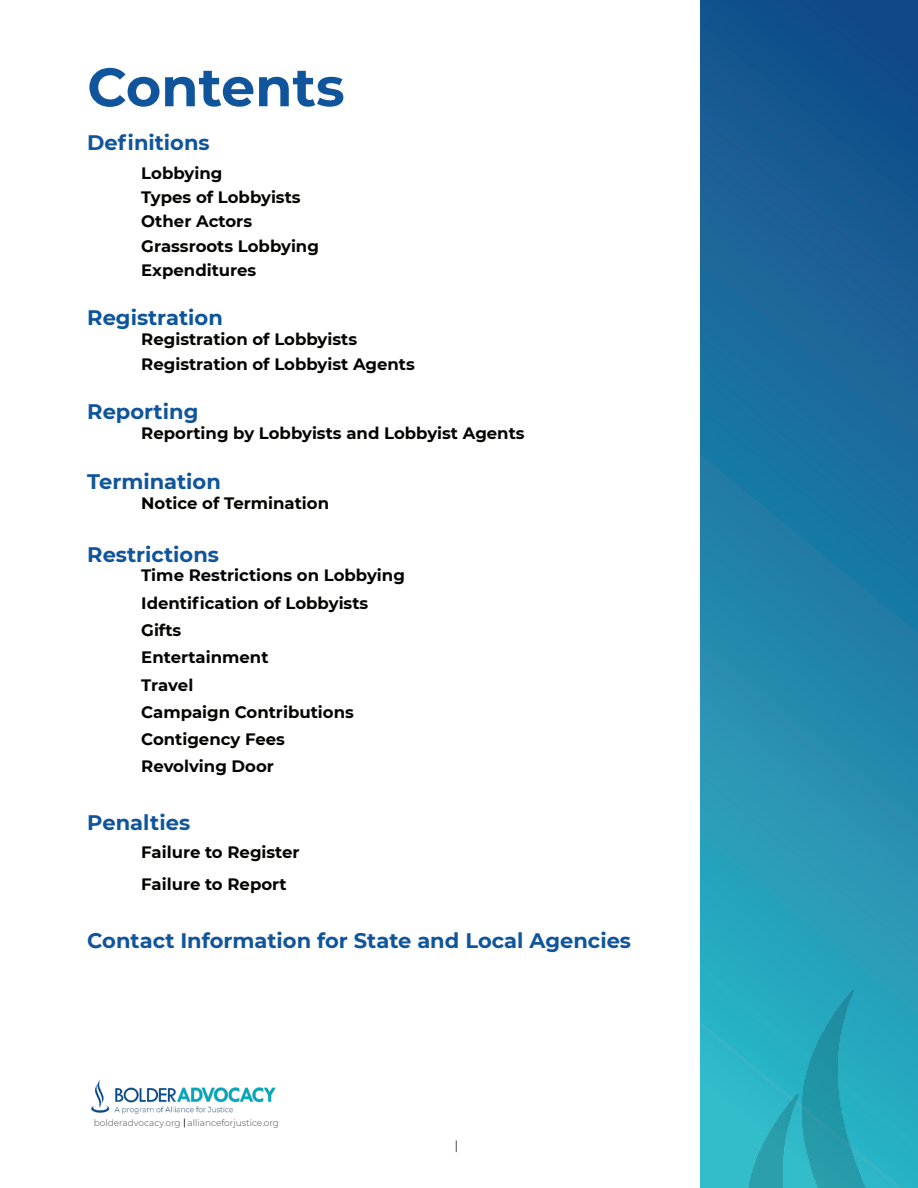
<style>
.page{position:relative;width:918px;height:1188px;background:#fff}
.page>*{position:absolute;margin:0;border:0;box-sizing:border-box;transform-origin:0 0}
.t1{font:700 54px "Montserrat";color:#10559b}
.Heading_1{font:700 21px "Montserrat";color:#10559b}
.Heading_1-2{font:700 21px "Montserrat";color:#0d559b}
.Heading_1-3{font:700 16.5px "Montserrat";color:#040503}
.t2{font:300 9px "Montserrat";color:#494a4a}
</style>
<div class="page">
<svg style="left:456px;top:1140px;width:1px;height:12px"></svg>
<svg style="left:701px;top:0;width:217px;height:989px"></svg>
<img style="left:700px;top:989px;width:218px;height:199px">
<img style="left:92px;top:1080px;width:184px;height:34px">
<p class="t1" style="left:87px;top:48px;width:259px">Contents</p>
<p class="Heading_1" style="left:87px;top:127px;width:124px">Definitions</p>
<p class="Heading_1-3" style="left:141px;top:161px;width:83px">Lobbying</p>
<p class="Heading_1-3" style="left:141px;top:185px;width:161px">Types of Lobbyists</p>
<p class="Heading_1-3" style="left:141px;top:210px;width:112px">Other Actors</p>
<p class="Heading_1-3" style="left:141px;top:234px;width:179px">Grassroots Lobbying</p>
<p class="Heading_1-3" style="left:141px;top:258px;width:117px">Expenditures</p>
<p class="Heading_1-2" style="left:87px;top:303px;width:137px">Registration</p>
<p class="Heading_1-3" style="left:141px;top:327px;width:217px">Registration of Lobbyists</p>
<p class="Heading_1-3" style="left:141px;top:352px;width:275px">Registration of Lobbyist Agents</p>
<p class="Heading_1" style="left:87px;top:396px;width:113px">Reporting</p>
<p class="Heading_1-3" style="left:141px;top:421px;width:385px">Reporting by Lobbyists and Lobbyist Agents</p>
<p class="Heading_1" style="left:87px;top:467px;width:135px">Termination</p>
<p class="Heading_1-3" style="left:141px;top:491px;width:189px">Notice of Termination</p>
<p class="Heading_1" style="left:87px;top:539px;width:133px">Restrictions</p>
<p class="Heading_1-3" style="left:141px;top:564px;width:265px">Time Restrictions on Lobbying</p>
<p class="Heading_1-3" style="left:141px;top:591px;width:229px">Identification of Lobbyists</p>
<p class="Heading_1-3" style="left:141px;top:618px;width:42px">Gifts</p>
<p class="Heading_1-3" style="left:141px;top:645px;width:129px">Entertainment</p>
<p class="Heading_1-3" style="left:141px;top:673px;width:54px">Travel</p>
<p class="Heading_1-3" style="left:141px;top:700px;width:214px">Campaign Contributions</p>
<p class="Heading_1-3" style="left:141px;top:727px;width:145px">Contigency Fees</p>
<p class="Heading_1-3" style="left:141px;top:755px;width:134px">Revolving Door</p>
<p class="Heading_1" style="left:87px;top:808px;width:104px">Penalties</p>
<p class="Heading_1-3" style="left:141px;top:840px;width:160px">Failure to Register</p>
<p class="Heading_1-3" style="left:141px;top:873px;width:147px">Failure to Report</p>
<p class="Heading_1" style="left:87px;top:926px;width:545px">Contact Information for State and Local Agencies</p>
<p class="t2" style="left:94px;top:1117px;width:187px">bolderadvocacy.org allianceforjustice.org</p>
</div>
